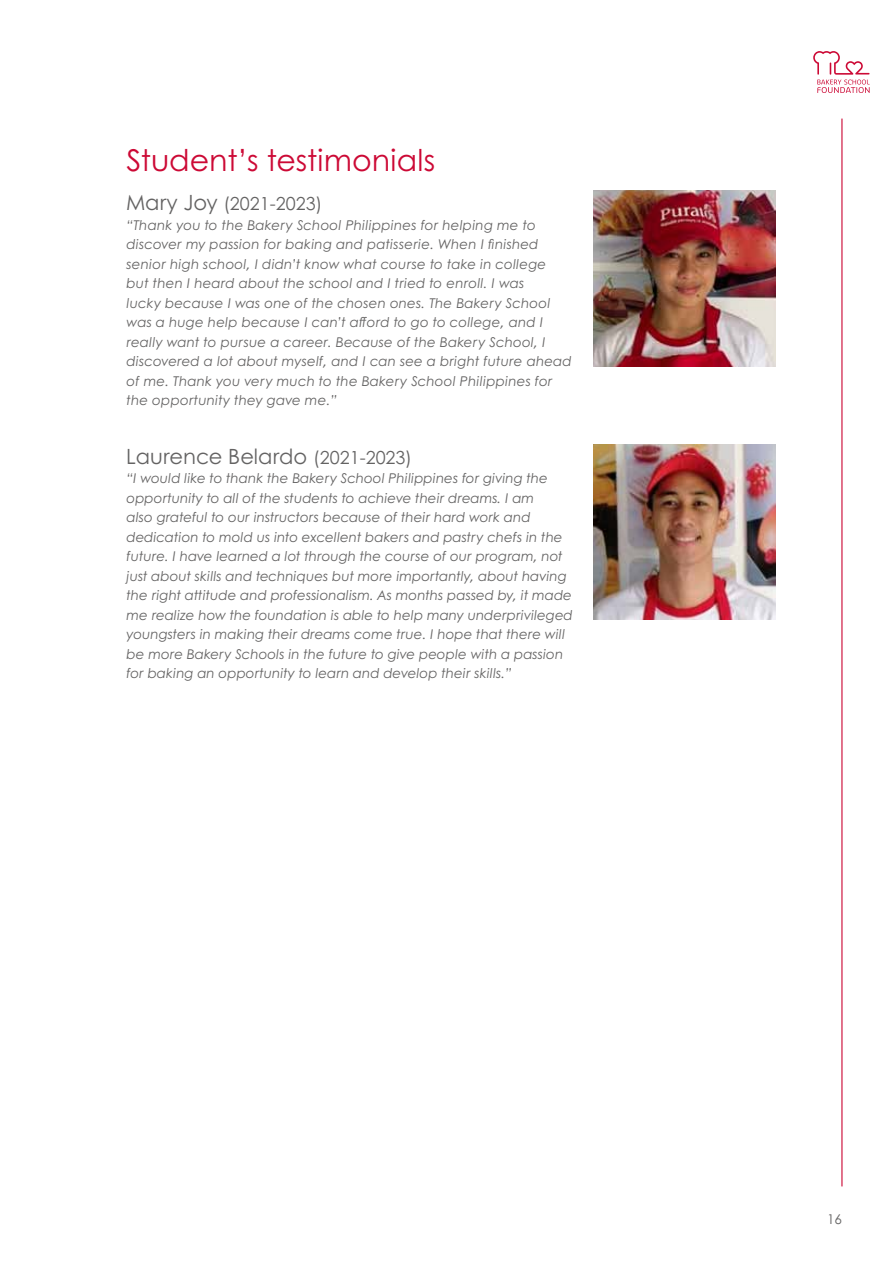
<style>
.page{position:relative;width:893px;height:1263px;background:#fff}
.page>*{position:absolute;margin:0;border:0;box-sizing:border-box;transform-origin:0 0}
.t1{font:30px "Century Gothic";color:#cc0935}
.t2{font:21px "Century Gothic";color:#646363}
.t3{font:18px "Century Gothic";color:#646363}
.t4{font:italic 13.5px/19.5px "Century Gothic";color:#646363}
.t5{font:13.5px "Century Gothic";color:#646363}
.s1{font-size:21px}
.s2{font-size:18px}
</style>
<div class="page">
<img style="left:593px;top:190px;width:182px;height:176px">
<img style="left:593px;top:444px;width:182px;height:176px">
<svg style="left:813px;top:51px;width:56px;height:42px"></svg>
<hr style="left:841px;top:119px;width:1px;height:1067px;background:#cc0935">
<h1 class="t1" style="left:126px;top:141px;width:310px">Student’s testimonials</h1>
<h3 class="t3" style="left:126px;top:192px;width:198px"><span class="s1">Mary Joy</span> (2021-2023)</h3>
<p class="t4" style="left:126px;top:215px;width:447px">“Thank you to the Bakery School Philippines for helping me to discover my passion for baking and patisserie. When I finished senior high school, I didn’t know what course to take in college but then I heard about the school and I tried to enroll. I was<br>lucky because I was one of the chosen ones. The Bakery School was a huge help because I can’t afford to go to college, and I really want to pursue a career. Because of the Bakery School, I discovered a lot about myself, and I can see a bright future ahead of me. Thank you very much to the Bakery School Philippines for the opportunity they gave me.”</p>
<h2 class="t2" style="left:126px;top:443px;width:287px">Laurence Belardo <span class="s2">(2021-2023)</span></h2>
<p class="t4" style="left:126px;top:468px;width:448px">“I would like to thank the Bakery School Philippines for giving the opportunity to all of the students to achieve their dreams. I am<br>also grateful to our instructors because of their hard work and dedication to mold us into excellent bakers and pastry chefs in the future. I have learned a lot through the course of our program, not just about skills and techniques but more importantly, about having the right attitude and professionalism. As months passed by, it made me realize how the foundation is able to help many underprivileged youngsters in making their dreams come true. I hope that there will be more Bakery Schools in the future to give people with a passion for baking an opportunity to learn and develop their skills.”</p>
<p class="t5" style="left:827px;top:1211px;width:16px">16</p>
</div>
